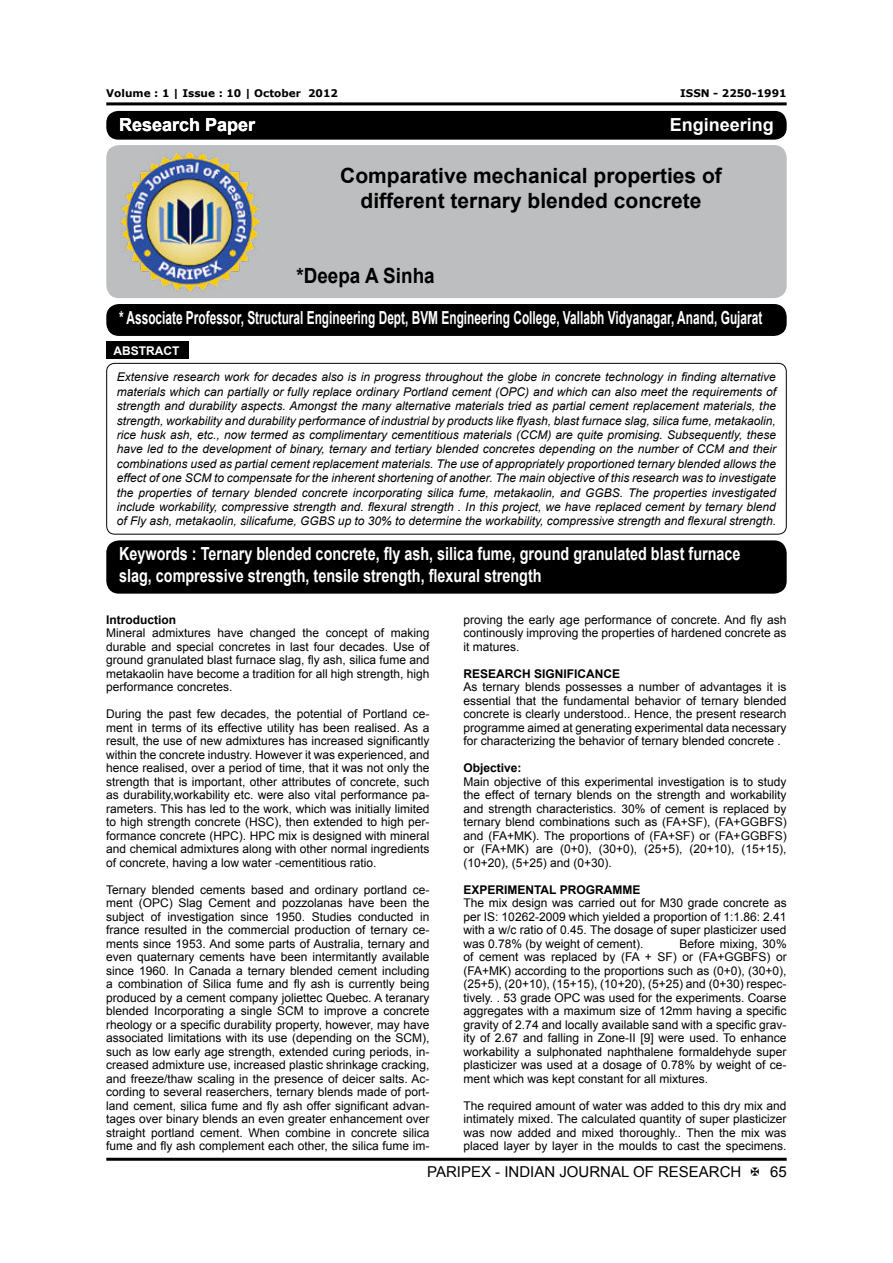
<style>
.page{position:relative;width:893px;height:1263px;background:#fff}
.page>*{position:absolute;margin:0;border:0;box-sizing:border-box;transform-origin:0 0}
.t1{font:700 21px/25.2px "Arial";color:#000;text-align:center}
.t2{font:700 21px "Arial";color:#000;scale:.9 1}
.t3{font:700 18px/21.6px "Arial";color:#fff;scale:.8 1}
.t4{font:700 18px "Arial";color:#fff;scale:.66 1}
.t5{font:700 18px "Arial";color:#fff}
.t6{font:15px "Arial";color:#000}
.t7{font:12px/13.5px "Arial";color:#000;text-align:justify}
.t8{font:italic 12px/14.4px "Arial";color:#000;text-align:justify}
.t9{font:700 12px "Arial";color:#000}
.t10{font:700 12px "Arial";color:#fff}
.t11{font:700 10.5px "Verdana";color:#000}
</style>
<div class="page">
<hr style="left:106px;top:102px;width:681px;height:3px;background:#000">
<hr style="left:106px;top:1158px;width:681px;height:3px;background:#000">
<div style="left:106px;top:145px;width:681px;height:153px;background:#bcbec0;border-radius:13px"></div>
<div style="left:106px;top:111px;width:681px;height:29px;background:#000;border-radius:12px"></div>
<img style="left:120px;top:152px;width:140px;height:139px">
<div style="left:106px;top:540px;width:681px;height:54px;background:#000;border-radius:13px"></div>
<div style="left:106px;top:304px;width:681px;height:32px;background:#000;border-radius:13px"></div>
<div style="left:106px;top:363px;width:681px;height:171px;border:1px solid #000;border-radius:8px"></div>
<div style="left:106px;top:342px;width:82px;height:17px;background:#000"></div>
<p class="t11" style="left:106px;top:89px;width:233px">Volume : 1 | Issue : 10 | October 2012</p>
<p class="t11" style="left:680px;top:89px;width:108px">ISSN - 2250-1991</p>
<h2 class="t5" style="left:119px;top:119px;width:138px">Research Paper</h2>
<h2 class="t5" style="left:670px;top:113px;width:106px">Engineering</h2>
<h1 class="t1" style="left:340px;top:163px;width:383px">Comparative mechanical properties of different ternary blended concrete</h1>
<h1 class="t2" style="left:296px;top:262px;width:155px">*Deepa A Sinha</h1>
<h2 class="t4" style="left:119px;top:306px;width:976px">* Associate Professor, Structural Engineering Dept, BVM Engineering College, Vallabh Vidyanagar, Anand, Gujarat</h2>
<p class="t10" style="left:113px;top:343px;width:67px">ABSTRACT</p>
<p class="t8" style="left:117px;top:370px;width:661px">Extensive research work for decades also is in progress throughout the globe in concrete technology in finding alternative materials which can partially or fully replace ordinary Portland cement (OPC) and which can also meet the requirements of strength and durability aspects. Amongst the many alternative materials tried as partial cement replacement materials, the strength, workability and durability performance of industrial by products like flyash, blast furnace slag, silica fume, metakaolin, rice husk ash, etc., now termed as complimentary cementitious materials (CCM) are quite promising. Subsequently, these have led to the development of binary, ternary and tertiary blended concretes depending on the number of CCM and their combinations used as partial cement replacement materials. The use of appropriately proportioned ternary blended allows the effect of one SCM to compensate for the inherent shortening of another. The main objective of this research was to investigate the properties of ternary blended concrete incorporating silica fume, metakaolin, and GGBS. The properties investigated include workability, compressive strength and. flexural strength . In this project, we have replaced cement by ternary blend of Fly ash, metakaolin, silicafume, GGBS up to 30% to determine the workability, compressive strength and flexural strength.</p>
<h2 class="t3" style="left:119px;top:544px;width:778px">Keywords : Ternary blended concrete, fly ash, silica fume, ground granulated blast furnace slag, compressive strength, tensile strength, flexural strength</h2>
<p class="t9" style="left:106px;top:611px;width:72px">Introduction</p>
<p class="t7" style="left:106px;top:627px;width:325px">Mineral admixtures have changed the concept of making durable and special concretes in last four decades. Use of ground granulated blast furnace slag, fly ash, silica fume and metakaolin have become a tradition for all high strength, high performance concretes.</p>
<p class="t7" style="left:106px;top:708px;width:325px">During the past few decades, the potential of Portland ce&shy;ment in terms of its effective utility has been realised. As a result, the use of new admixtures has increased significantly within the concrete industry. However it was experienced, and hence realised, over a period of time, that it was not only the strength that is important, other attributes of concrete, such as durability,workability etc. were also vital performance pa&shy;rameters. This has led to the work, which was initially limited to high strength concrete (HSC), then extended to high per&shy;formance concrete (HPC). HPC mix is designed with mineral and chemical admixtures along with other normal ingredients of concrete, having a low water -cementitious ratio.</p>
<p class="t7" style="left:106px;top:883px;width:325px">Ternary blended cements based and ordinary portland ce&shy;ment (OPC) Slag Cement and pozzolanas have been the subject of investigation since 1950. Studies conducted in france resulted in the commercial production of ternary ce&shy;ments since 1953. And some parts of Australia, ternary and even quaternary cements have been intermitantly available since 1960. In Canada a ternary blended cement including a combination of Silica fume and fly ash is currently being produced by a cement company joliettec Quebec. A teranary blended Incorporating a single SCM to improve a concrete rheology or a specific durability property, however, may have associated limitations with its use (depending on the SCM), such as low early age strength, extended curing periods, in&shy;creased admixture use, increased plastic shrinkage cracking, and freeze/thaw scaling in the presence of deicer salts. Ac&shy;cording to several reaserchers, ternary blends made of port&shy;land cement, silica fume and fly ash offer significant advan&shy;tages over binary blends an even greater enhancement over straight portland cement. When combine in concrete silica fume and fly ash complement each other, the silica fume im-</p>
<p class="t7" style="left:463px;top:613px;width:325px">proving the early age performance of concrete. And fly ash continously improving the properties of hardened concrete as it matures.</p>
<p class="t9" style="left:463px;top:665px;width:158px">RESEARCH SIGNIFICANCE</p>
<p class="t7" style="left:463px;top:680px;width:325px">As ternary blends possesses a number of advantages it is essential that the fundamental behavior of ternary blended concrete is clearly understood.. Hence, the present research programme aimed at generating experimental data necessary for characterizing the behavior of ternary blended concrete .</p>
<p class="t9" style="left:463px;top:760px;width:60px">Objective:</p>
<p class="t7" style="left:463px;top:775px;width:325px">Main objective of this experimental investigation is to study the effect of ternary blends on the strength and workability and strength characteristics. 30% of cement is replaced by ternary blend combinations such as (FA+SF), (FA+GGBFS) and (FA+MK). The proportions of (FA+SF) or (FA+GGBFS) or (FA+MK) are (0+0), (30+0), (25+5), (20+10), (15+15), (10+20), (5+25) and (0+30).</p>
<p class="t9" style="left:463px;top:881px;width:178px">EXPERIMENTAL PROGRAMME</p>
<p class="t7" style="left:463px;top:897px;width:325px">The mix design was carried out for M30 grade concrete as per IS: 10262-2009 which yielded a proportion of 1:1.86: 2.41 with a w/c ratio of 0.45. The dosage of super plasticizer used was 0.78% (by weight of cement).</p>
<p class="t7" style="left:463px;top:937px;width:325px;text-indent:216px">Before mixing, 30% of cement was replaced by (FA + SF) or (FA+GGBFS) or (FA+MK) according to the proportions such as (0+0), (30+0), (25+5), (20+10), (15+15), (10+20), (5+25) and (0+30) respec&shy;tively. . 53 grade OPC was used for the experiments. Coarse aggregates with a maximum size of 12mm having a specific gravity of 2.74 and locally available sand with a specific grav&shy;ity of 2.67 and falling in Zone-II [9] were used. To enhance workability a sulphonated naphthalene formaldehyde super plasticizer was used at a dosage of 0.78% by weight of ce&shy;ment which was kept constant for all mixtures.</p>
<p class="t7" style="left:463px;top:1099px;width:325px">The required amount of water was added to this dry mix and intimately mixed. The calculated quantity of super plasticizer was now added and mixed thoroughly.. Then the mix was placed layer by layer in the moulds to cast the specimens.</p>
<p class="t6" style="left:427px;top:1166px;width:316px">PARIPEX - INDIAN JOURNAL OF RESEARCH</p>
<p class="t6" style="left:770px;top:1166px;width:18px">65</p>
</div>
